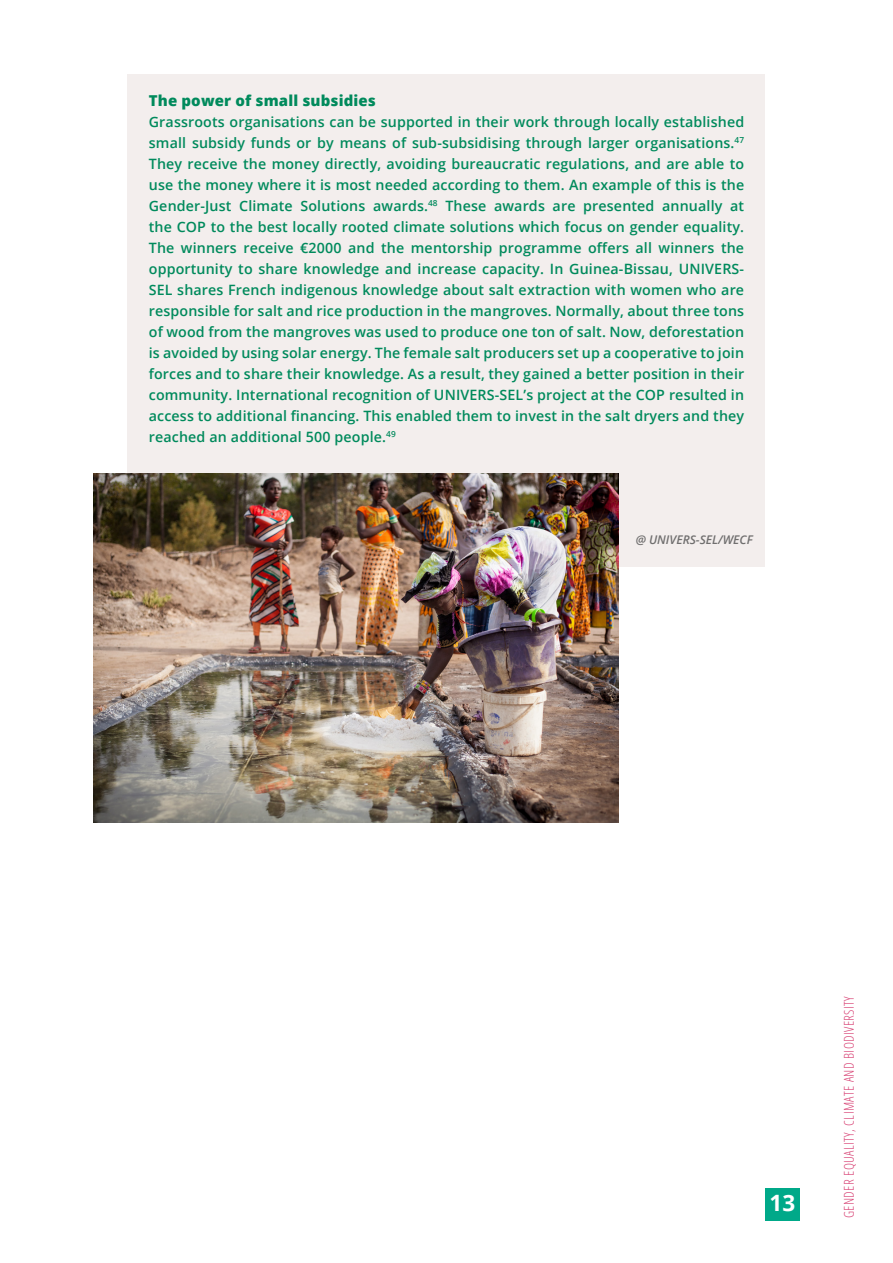
<style>
.page{position:relative;width:893px;height:1263px;background:#fff}
.page>*{position:absolute;margin:0;border:0;box-sizing:border-box;transform-origin:0 0}
.t1{font:700 22.5px "Open Sans";color:#fff}
.t2{font:800 15px "Open Sans";letter-spacing:.01em;color:#008a5c}
.t3{font:600 14.25px/21px "Open Sans";letter-spacing:.01em;color:#008a5c;text-align:justify}
.t4{font:300 condensed 13.5px "Open Sans";letter-spacing:.03em;color:#d84375}
.t5{font:italic 600 12px "Open Sans";color:#706f6f}
</style>
<div class="page">
<div style="left:765px;top:1188px;width:34px;height:32px;background:#00a989"></div>
<div style="left:128px;top:74px;width:637px;height:493px;background:#f3eeed"></div>
<img style="left:94px;top:473px;width:525px;height:349px">
<p class="t2" style="left:149px;top:89px;width:229px">The power of small subsidies</p>
<p class="t3" style="left:149px;top:111px;width:597px">Grassroots organisations can be supported in their work through locally established small subsidy funds or by means of sub-subsidising through larger organisations.<sup>47<br></sup>They receive the money directly, avoiding bureaucratic regulations, and are able to use the money where it is most needed according to them. An example of this is the Gender-Just Climate Solutions awards.<sup>48</sup> These awards are presented annually at the COP to the best locally rooted climate solutions which focus on gender equality.<br>The winners receive €2000 and the mentorship programme offers all winners the opportunity to share knowledge and increase capacity. In Guinea-Bissau, UNIVERS-SEL shares French indigenous knowledge about salt extraction with women who are responsible for salt and rice production in the mangroves. Normally, about three tons of wood from the mangroves was used to produce one ton of salt. Now, deforestation is avoided by using solar energy. The female salt producers set up a cooperative to join forces and to share their knowledge. As a result, they gained a better position in their community. International recognition of UNIVERS-SEL’s project at the COP resulted in access to additional financing. This enabled them to invest in the salt dryers and they reached an additional 500 people.<sup>49</sup></p>
<p class="t5" style="left:636px;top:532px;width:119px">@ UNIVERS-SEL/WECF</p>
<h1 class="t1" style="left:770px;top:1187px;width:27px">13</h1>
<p class="t4" style="left:840px;top:1218px;width:224px;rotate:-90deg">GENDER EQUALITY, CLIMATE AND BIODIVERSITY</p>
</div>
